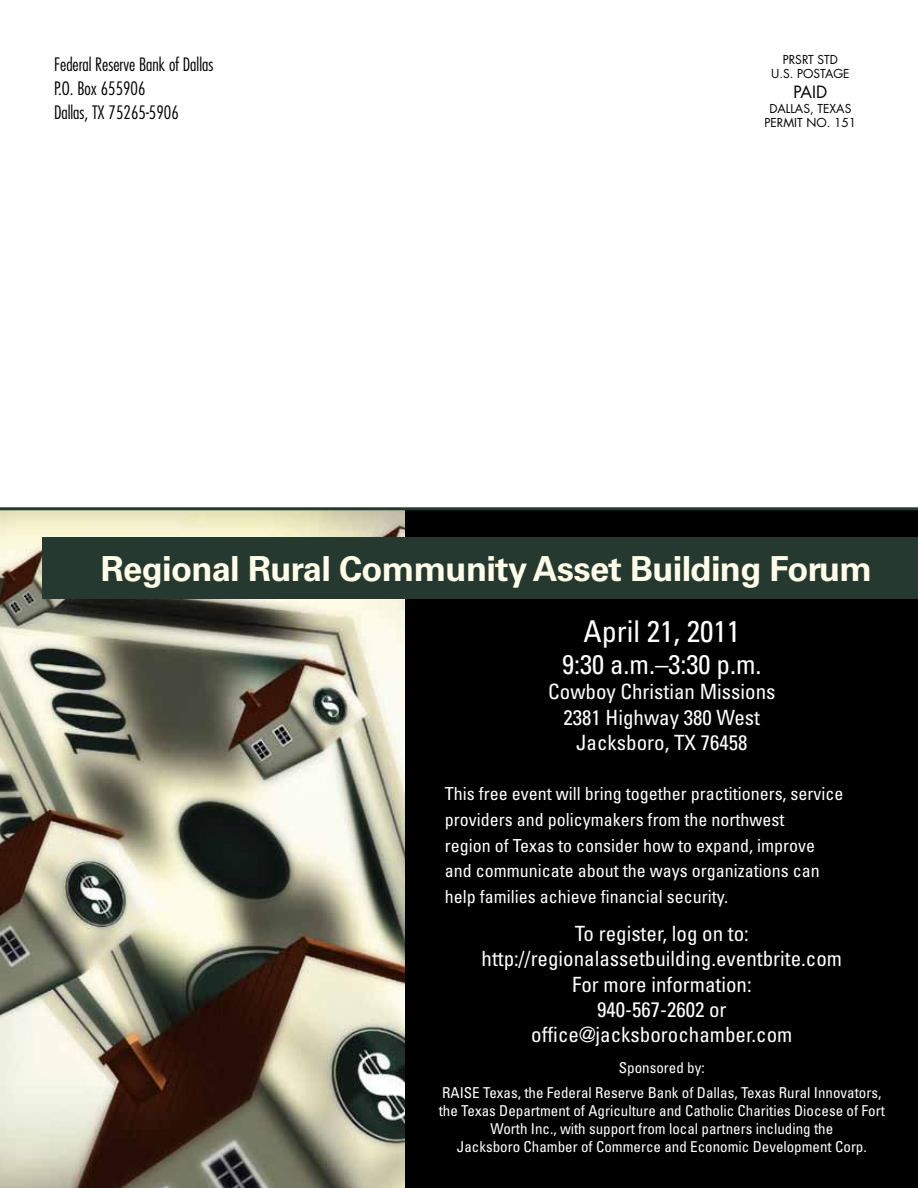
<style>
.page{position:relative;width:918px;height:1188px;background:#fff}
.page>*{position:absolute;margin:0;border:0;box-sizing:border-box;transform-origin:0 0}
.t1{font:700 34.5px "Univers LT Std";letter-spacing:-.02em;color:#fffde9}
.t2{font:condensed 30px "Univers LT Std";color:#fff}
.t3{font:condensed 27px "Univers LT Std";color:#fff}
.t4{font:condensed 21px/25.2px "Univers LT Std";color:#fff;text-align:center}
.t5{font:condensed 18px/25.5px "Univers LT Std";color:#fff}
.t6{font:300 condensed 18px/24px "Futura Std";color:#000}
.t7{font:16.5px "Futura Std";color:#000}
.t8{font:condensed 15px/18px "Univers LT Std";color:#fff;text-align:center}
.t9{font:12px/14.4px "Futura Std";color:#000;text-align:center}
</style>
<div class="page">
<div style="left:0;top:509px;width:918px;height:679px;background:#000"></div>
<img style="left:0;top:510px;width:405px;height:678px">
<div style="left:42px;top:537px;width:876px;height:62px;background:#263930"></div>
<hr style="left:0;top:507px;width:918px;height:3px;background:#263930">
<p class="t6" style="left:54px;top:53px;width:161px">Federal Reserve Bank of Dallas<br>P.O. Box 655906<br>Dallas, TX 75265-5906</p>
<p class="t9" style="left:771px;top:52px;width:80px">PRSRT STD<br>U.S. POSTAGE</p>
<p class="t7" style="left:794px;top:82px;width:35px">PAID</p>
<p class="t9" style="left:765px;top:101px;width:93px">DALLAS, TEXAS<br>PERMIT NO. 151</p>
<h1 class="t1" style="left:101px;top:548px;width:773px">Regional Rural Community Asset Building Forum</h1>
<h2 class="t2" style="left:584px;top:612px;width:158px">April 21, 2011</h2>
<h3 class="t3" style="left:562px;top:647px;width:201px">9:30 a.m.–3:30 p.m.</h3>
<h3 class="t4" style="left:548px;top:679px;width:229px">Cowboy Christian Missions<br>2381 Highway 380 West<br>Jacksboro, TX 76458</h3>
<p class="t5" style="left:445px;top:781px;width:400px">This free event will bring together practitioners, service providers and policymakers from the northwest<br>region of Texas to consider how to expand, improve and communicate about the ways organizations can help families achieve financial security.</p>
<h3 class="t4" style="left:482px;top:921px;width:362px">To register, log on to: http://regionalassetbuilding.eventbrite.com<br>For more information:<br>940-567-2602 or office@jacksborochamber.com</h3>
<p class="t8" style="left:442px;top:1056px;width:441px;line-height:24.8px">Sponsored by:<br>RAISE Texas, the Federal Reserve Bank of Dallas, Texas Rural Innovators,</p>
<p class="t8" style="left:439px;top:1102px;width:448px">the Texas Department of Agriculture and Catholic Charities Diocese of Fort<br>Worth Inc., with support from local partners including the<br>Jacksboro Chamber of Commerce and Economic Development Corp.</p>
</div>
